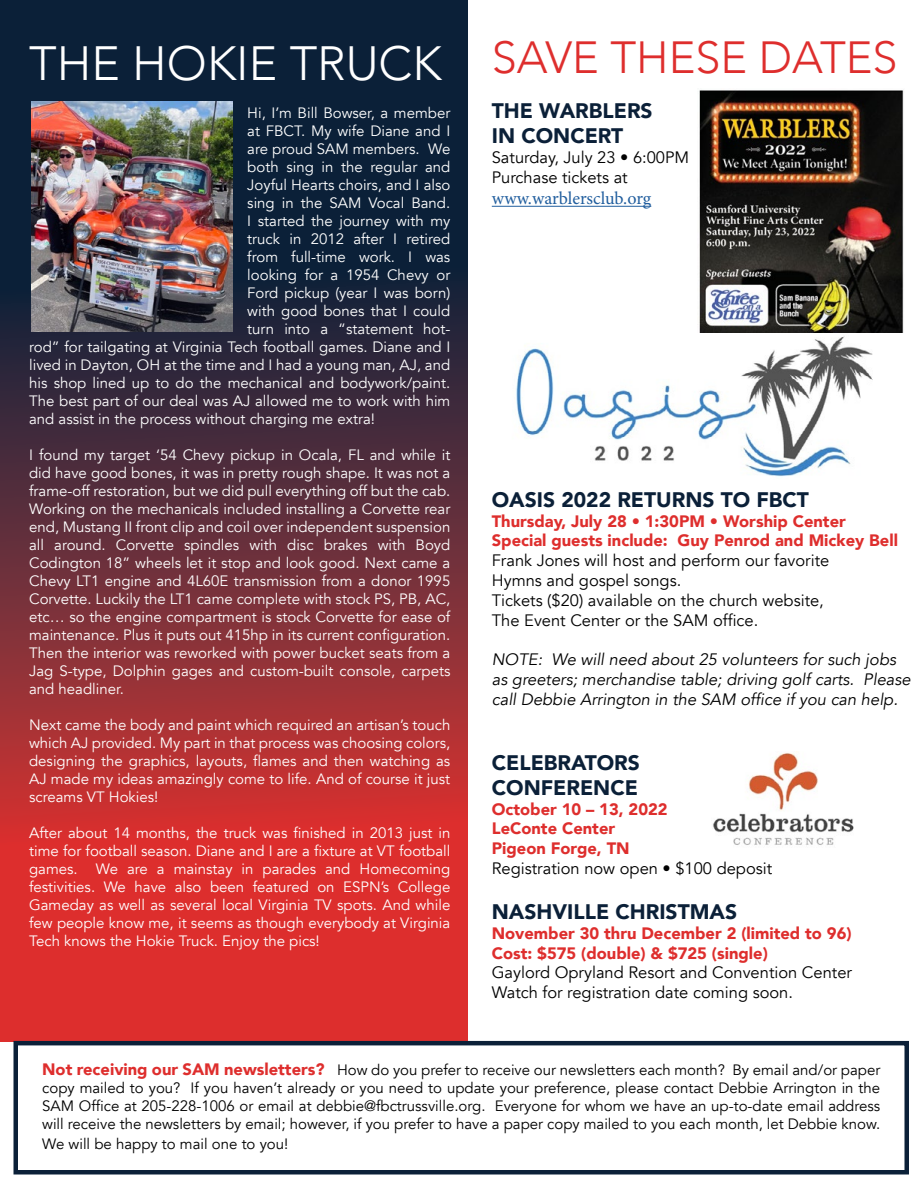
<style>
.page{position:relative;width:918px;height:1188px;background:#fff}
.page>*{position:absolute;margin:0;border:0;box-sizing:border-box;transform-origin:0 0}
.t1{font:300 48px "Avenir";color:#fff}
.t2{font:300 45px "Avenir";color:#de2e2d}
.t3{font:900 21px/25.2px "Avenir";color:#0b2038}
.t4{font:18px "Minion Pro";letter-spacing:-.005em;color:#215e9e}
.t5{font:16.5px/19.8px "Avenir";color:#000}
.t6{font:900 16.5px/19.8px "Avenir";color:#de2e2d}
.t7{font:italic 16.5px/19.8px "Avenir";color:#000}
.t8{font:15px/18px "Avenir";color:#fff;text-align:justify}
.t9{font:15px/18px "Avenir";color:#000;text-align:justify}
.s1{font-weight:900;font-size:16.5px;color:#de2e2d}
</style>
<div class="page">
<svg style="left:0;top:0;width:468px;height:1041px;background:#742b35"></svg>
<div style="left:14px;top:1041px;width:895px;height:133px;border:4px solid #0b2038"></div>
<hr style="left:492px;top:206px;width:159px;height:1px;background:#215e9e">
<img style="left:713px;top:753px;width:141px;height:92px">
<img style="left:516px;top:336px;width:357px;height:141px">
<img style="left:31px;top:102px;width:201px;height:230px">
<img style="left:699px;top:90px;width:205px;height:242px">
<h1 class="t1" style="left:29px;top:35px;width:414px">THE HOKIE TRUCK</h1>
<p class="t8" style="left:247px;top:104px;width:205px">Hi, I’m Bill Bowser, a member</p>
<p class="t8" style="left:247px;top:122px;width:205px">at FBCT. My wife Diane and I</p>
<p class="t8" style="left:247px;top:140px;width:205px">are proud SAM members. We</p>
<p class="t8" style="left:247px;top:158px;width:205px">both sing in the regular and</p>
<p class="t8" style="left:247px;top:176px;width:205px">Joyful Hearts choirs, and I also</p>
<p class="t8" style="left:247px;top:194px;width:205px">sing in the SAM Vocal Band.</p>
<p class="t8" style="left:247px;top:212px;width:205px">I started the journey with my</p>
<p class="t8" style="left:247px;top:230px;width:205px">truck in 2012 after I retired</p>
<p class="t8" style="left:247px;top:248px;width:205px">from full-time work. I was</p>
<p class="t8" style="left:247px;top:266px;width:205px">looking for a 1954 Chevy or</p>
<p class="t8" style="left:247px;top:284px;width:205px">Ford pickup (year I was born)</p>
<p class="t8" style="left:247px;top:302px;width:205px">with good bones that I could</p>
<p class="t8" style="left:247px;top:320px;width:205px">turn into a “statement hot-</p>
<p class="t8" style="left:29px;top:338px;width:423px">rod” for tailgating at Virginia Tech football games. Diane and I</p>
<p class="t8" style="left:29px;top:356px;width:423px">lived in Dayton, OH at the time and I had a young man, AJ, and</p>
<p class="t8" style="left:29px;top:374px;width:423px">his shop lined up to do the mechanical and bodywork/paint.</p>
<p class="t8" style="left:29px;top:392px;width:423px">The best part of our deal was AJ allowed me to work with him</p>
<p class="t8" style="left:29px;top:410px;width:347px">and assist in the process without charging me extra!</p>
<p class="t8" style="left:29px;top:446px;width:423px">I found my target ‘54 Chevy pickup in Ocala, FL and while it did have good bones, it was in pretty rough shape. It was not a frame-off restoration, but we did pull everything off but the cab.<br>Working on the mechanicals included installing a Corvette rear end, Mustang II front clip and coil over independent suspension all around. Corvette spindles with disc brakes with Boyd Codington 18” wheels let it stop and look good. Next came a Chevy LT1 engine and 4L60E transmission from a donor 1995<br>Corvette. Luckily the LT1 came complete with stock PS, PB, AC, etc… so the engine compartment is stock Corvette for ease of maintenance. Plus it puts out 415hp in its current configuration.<br>Then the interior was reworked with power bucket seats from a Jag S-type, Dolphin gages and custom-built console, carpets and headliner.</p>
<p class="t8" style="left:29px;top:716px;width:423px">Next came the body and paint which required an artisan’s touch which AJ provided. My part in that process was choosing colors, designing the graphics, layouts, flames and then watching as AJ made my ideas amazingly come to life. And of course it just screams VT Hokies!</p>
<p class="t8" style="left:29px;top:824px;width:423px">After about 14 months, the truck was finished in 2013 just in time for football season. Diane and I are a fixture at VT football games. We are a mainstay in parades and Homecoming festivities. We have also been featured on ESPN’s College Gameday as well as several local Virginia TV spots. And while few people know me, it seems as though everybody at Virginia Tech knows the Hokie Truck. Enjoy the pics!</p>
<h2 class="t2" style="left:492px;top:31px;width:407px">SAVE THESE DATES</h2>
<h3 class="t3" style="left:492px;top:98px;width:162px">THE WARBLERS<br>IN CONCERT</h3>
<p class="t5" style="left:492px;top:148px;width:199px">Saturday, July 23 • 6:00PM<br>Purchase tickets at</p>
<p class="t4" style="left:492px;top:187px;width:161px">www.warblersclub.org</p>
<h3 class="t3" style="left:492px;top:486px;width:319px">OASIS 2022 RETURNS TO FBCT</h3>
<p class="t6" style="left:492px;top:511px;width:408px">Thursday, July 28 • 1:30PM • Worship Center<br>Special guests include: Guy Penrod and Mickey Bell</p>
<p class="t5" style="left:492px;top:551px;width:339px">Frank Jones will host and perform our favorite Hymns and gospel songs.<br>Tickets ($20) available on the church website, The Event Center or the SAM office.</p>
<p class="t7" style="left:492px;top:650px;width:420px">NOTE: We will need about 25 volunteers for such jobs as greeters; merchandise table; driving golf carts. Please call Debbie Arrington in the SAM office if you can help.</p>
<h3 class="t3" style="left:492px;top:749px;width:150px">CELEBRATORS<br>CONFERENCE</h3>
<p class="t6" style="left:492px;top:799px;width:177px">October 10 – 13, 2022<br>LeConte Center<br>Pigeon Forge, TN</p>
<p class="t5" style="left:492px;top:859px;width:282px">Registration now open • $100 deposit</p>
<h3 class="t3" style="left:492px;top:899px;width:247px">NASHVILLE CHRISTMAS</h3>
<p class="t6" style="left:492px;top:923px;width:361px">November 30 thru December 2 (limited to 96)<br>Cost: $575 (double) &amp; $725 (single)</p>
<p class="t5" style="left:492px;top:963px;width:362px">Gaylord Opryland Resort and Convention Center<br>Watch for registration date coming soon.</p>
<p class="t9" style="left:42px;top:1061px;width:840px"><span class="s1">Not receiving our SAM newsletters?</span> How do you prefer to receive our newsletters each month? By email and/or paper copy mailed to you? If you haven’t already or you need to update your preference, please contact Debbie Arrington in the SAM Office at 205-228-1006 or email at debbie@fbctrussville.org. Everyone for whom we have an up-to-date email address will receive the newsletters by email; however, if you prefer to have a paper copy mailed to you each month, let Debbie know.</p>
<p class="t9" style="left:42px;top:1135px;width:248px">We will be happy to mail one to you!</p>
</div>
